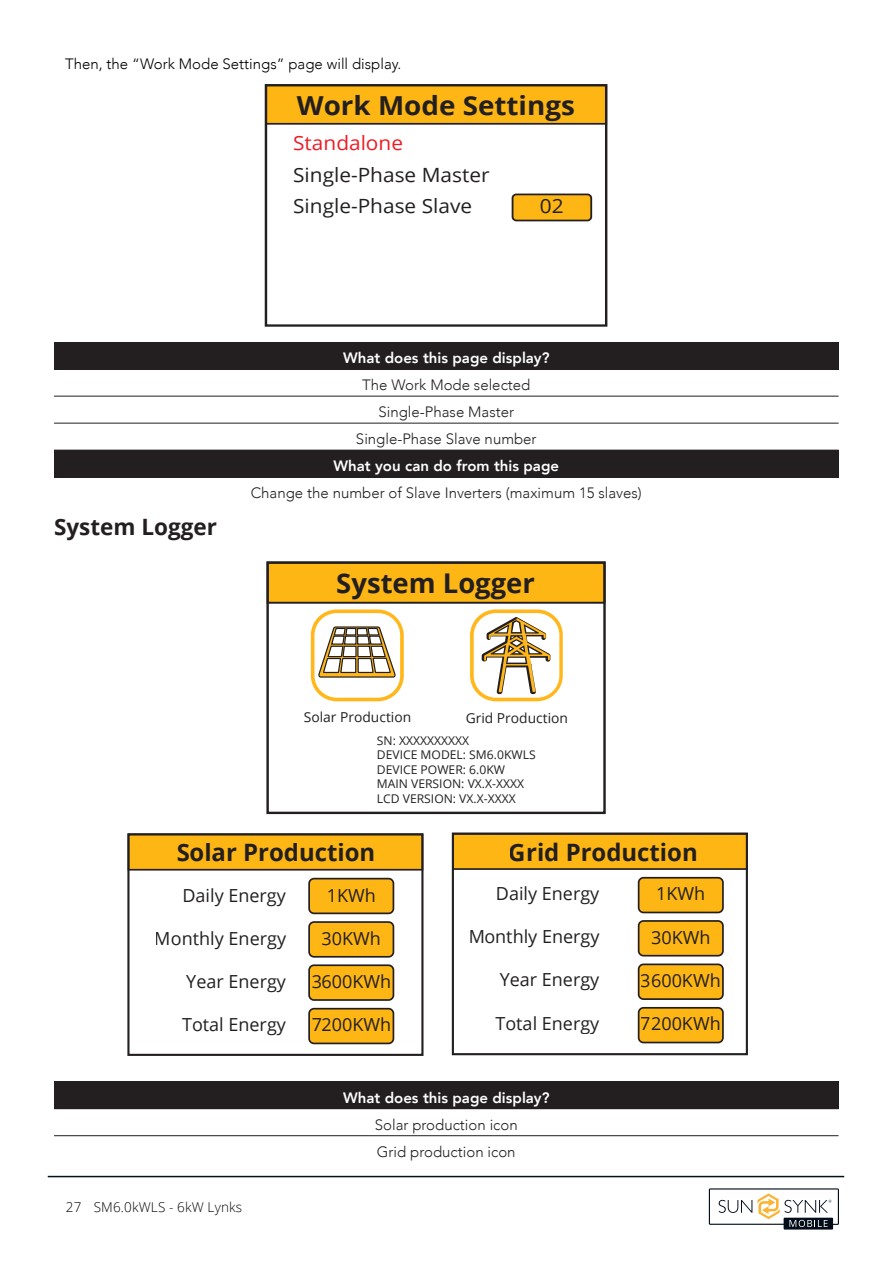
<style>
.page{position:relative;width:893px;height:1263px;background:#fff}
.page>*{position:absolute;margin:0;border:0;box-sizing:border-box;transform-origin:0 0}
.t1{font:700 27.15px "Open Sans";color:#231f20}
.t2{font:700 26.1px "Open Sans";color:#231f20;scale:1.06 1}
.t3{font:700 24px "Open Sans";color:#231f20}
.Heading_2_-_Table_of_Contents_Open{font:700 22.5px "Open Sans";color:#231f20}
.t4{font:19.65px/30.9px "Open Sans";color:#231f20;scale:1.06 1}
.t5{font:19.65px "Open Sans";color:#ed1c24;scale:1.06 1}
.t6{font:18px "Open Sans";color:#231f20}
.t7{font:300 15px "Avenir";color:#231f20}
.t8{font:800 15px "Avenir";color:#fff}
.t9{font:300 15px "Avenir";color:#000}
.t10{font:13.65px "Open Sans";color:#231f20}
.t11{font:300 13.5px "Open Sans";letter-spacing:.01em;color:#040503}
.t12{font:12px/14.4px "Open Sans";color:#231f20}
</style>
<div class="page">
<svg style="left:709px;top:1188px;width:130px;height:41px"></svg>
<hr style="left:48px;top:1176px;width:796px;height:1px;background:#001315">
<div style="left:266px;top:85px;width:340px;height:39px;background:#fdb614"></div>
<div style="left:265px;top:84px;width:342px;height:41px;border:2px solid #231f20"></div>
<div style="left:265px;top:84px;width:342px;height:243px;border:2px solid #231f20"></div>
<div style="left:513px;top:194px;width:78px;height:26px;background:#fdb614;border-radius:4px"></div>
<div style="left:512px;top:194px;width:80px;height:27px;border:2px solid #231f20;border-radius:4px"></div>
<div style="left:54px;top:342px;width:785px;height:27px;background:#231f20"></div>
<div style="left:54px;top:450px;width:785px;height:27px;background:#231f20"></div>
<hr style="left:54px;top:369px;width:785px;height:1px;background:#231f20">
<hr style="left:54px;top:396px;width:785px;height:1px;background:#231f20">
<hr style="left:54px;top:423px;width:785px;height:1px;background:#231f20">
<hr style="left:54px;top:477px;width:785px;height:1px;background:#231f20">
<div style="left:128px;top:834px;width:294px;height:36px;background:#fdb614"></div>
<div style="left:128px;top:833px;width:295px;height:37px;border:2px solid #231f20"></div>
<div style="left:127px;top:833px;width:296px;height:223px;border:2px solid #231f20"></div>
<div style="left:309px;top:879px;width:84px;height:34px;background:#fdb614;border-radius:5px"></div>
<div style="left:308px;top:878px;width:86px;height:36px;border:2px solid #231f20;border-radius:5px"></div>
<div style="left:309px;top:922px;width:84px;height:35px;background:#fdb614;border-radius:5px"></div>
<div style="left:308px;top:921px;width:86px;height:37px;border:2px solid #231f20;border-radius:5px"></div>
<div style="left:309px;top:1009px;width:84px;height:34px;background:#fdb614;border-radius:5px"></div>
<div style="left:308px;top:1008px;width:86px;height:36px;border:2px solid #231f20;border-radius:5px"></div>
<div style="left:309px;top:965px;width:84px;height:35px;background:#fdb614;border-radius:5px"></div>
<div style="left:308px;top:964px;width:86px;height:37px;border:2px solid #231f20;border-radius:5px"></div>
<div style="left:453px;top:834px;width:294px;height:35px;background:#fdb614"></div>
<div style="left:452px;top:833px;width:296px;height:37px;border:2px solid #231f20"></div>
<div style="left:452px;top:833px;width:296px;height:222px;border:2px solid #231f20"></div>
<div style="left:639px;top:878px;width:84px;height:34px;background:#fdb614;border-radius:5px"></div>
<div style="left:638px;top:877px;width:86px;height:36px;border:2px solid #231f20;border-radius:5px"></div>
<div style="left:639px;top:921px;width:84px;height:35px;background:#fdb614;border-radius:5px"></div>
<div style="left:638px;top:920px;width:86px;height:36px;border:2px solid #231f20;border-radius:5px"></div>
<div style="left:639px;top:1008px;width:84px;height:34px;background:#fdb614;border-radius:5px"></div>
<div style="left:638px;top:1007px;width:86px;height:36px;border:2px solid #231f20;border-radius:5px"></div>
<div style="left:639px;top:964px;width:84px;height:35px;background:#fdb614;border-radius:5px"></div>
<div style="left:638px;top:963px;width:86px;height:37px;border:2px solid #231f20;border-radius:5px"></div>
<div style="left:268px;top:563px;width:336px;height:40px;background:#fdb614"></div>
<div style="left:267px;top:562px;width:338px;height:42px;border:2px solid #231f20"></div>
<div style="left:266px;top:561px;width:340px;height:253px;border:2px solid #231f20"></div>
<svg style="left:311px;top:609px;width:93px;height:92px"></svg>
<svg style="left:470px;top:609px;width:93px;height:92px"></svg>
<div style="left:54px;top:1082px;width:785px;height:27px;background:#231f20"></div>
<hr style="left:54px;top:1135px;width:785px;height:1px;background:#231f20">
<p class="t9" style="left:65px;top:55px;width:338px">Then, the “Work Mode Settings” page will display.</p>
<h2 class="t2" style="left:297px;top:87px;width:264px">Work Mode Settings</h2>
<h3 class="t5" style="left:293px;top:129px;width:105px">Standalone</h3>
<h3 class="t4" style="left:293px;top:159px;width:187px">Single-Phase Master<br>Single-Phase Slave</h3>
<h3 class="t4" style="left:540px;top:190px;width:24px">02</h3>
<p class="Heading_2_-_Table_of_Contents_Open" style="left:54px;top:511px;width:164px">System Logger</p>
<p class="t8" style="left:343px;top:346px;width:208px">What does this page display?</p>
<p class="t7" style="left:362px;top:376px;width:170px">The Work Mode selected</p>
<p class="t7" style="left:378px;top:403px;width:137px">Single-Phase Master</p>
<p class="t7" style="left:356px;top:430px;width:182px">Single-Phase Slave number</p>
<p class="t8" style="left:334px;top:454px;width:227px">What you can do from this page</p>
<p class="t7" style="left:251px;top:484px;width:393px">Change the number of Slave Inverters (maximum 15 slaves)</p>
<p class="t1" style="left:336px;top:564px;width:200px">System Logger</p>
<p class="t10" style="left:304px;top:707px;width:109px">Solar Production</p>
<p class="t10" style="left:466px;top:709px;width:104px">Grid Production</p>
<p class="t12" style="left:377px;top:733px;width:160px">SN: XXXXXXXXXX<br>DEVICE MODEL: SM6.0KWLS<br>DEVICE POWER: 6.0KW<br>MAIN VERSION: VX.X-XXXX<br>LCD VERSION: VX.X-XXXX</p>
<h3 class="t3" style="left:176px;top:836px;width:200px">Solar Production</h3>
<p class="t6" style="left:182px;top:883px;width:105px">Daily Energy</p>
<p class="t6" style="left:155px;top:926px;width:133px">Monthly Energy</p>
<p class="t6" style="left:186px;top:969px;width:101px">Year Energy</p>
<p class="t6" style="left:182px;top:1012px;width:105px">Total Energy</p>
<p class="t6" style="left:327px;top:883px;width:51px">1KWh</p>
<p class="t6" style="left:321px;top:926px;width:61px">30KWh</p>
<p class="t6" style="left:311px;top:969px;width:81px">3600KWh</p>
<p class="t6" style="left:311px;top:1012px;width:81px">7200KWh</p>
<h3 class="t3" style="left:509px;top:835px;width:190px">Grid Production</h3>
<p class="t6" style="left:496px;top:881px;width:105px">Daily Energy</p>
<p class="t6" style="left:468px;top:924px;width:133px">Monthly Energy</p>
<p class="t6" style="left:500px;top:967px;width:101px">Year Energy</p>
<p class="t6" style="left:495px;top:1011px;width:105px">Total Energy</p>
<p class="t6" style="left:656px;top:881px;width:51px">1KWh</p>
<p class="t6" style="left:651px;top:925px;width:61px">30KWh</p>
<p class="t6" style="left:641px;top:968px;width:81px">3600KWh</p>
<p class="t6" style="left:641px;top:1011px;width:81px">7200KWh</p>
<p class="t11" style="left:66px;top:1198px;width:178px">27 SM6.0kWLS - 6kW Lynks</p>
<p class="t8" style="left:343px;top:1086px;width:208px">What does this page display?</p>
<p class="t7" style="left:375px;top:1116px;width:144px">Solar production icon</p>
<p class="t7" style="left:377px;top:1143px;width:140px">Grid production icon</p>
</div>
